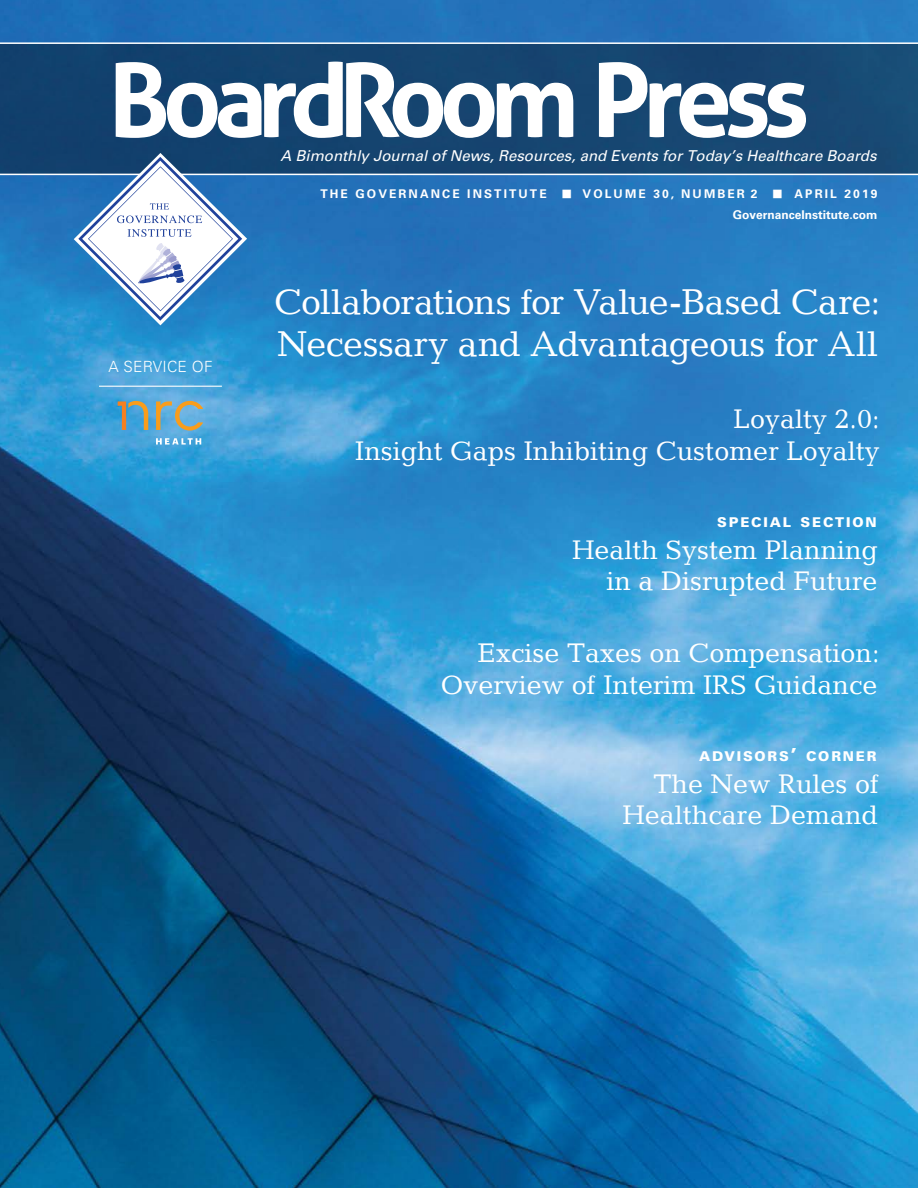
<style>
.page{position:relative;width:918px;height:1188px;background:#fff}
.page>*{position:absolute;margin:0;border:0;box-sizing:border-box;transform-origin:0 0}
.t1{font:700 102px "Aller";letter-spacing:-.08em;color:#fff}
.coverSubhead{font:36px/42px "Candida LT";letter-spacing:-.02em;color:#fff}
.coverSubhead-2{font:27px/31.5px "Candida LT";color:#fff;text-align:right}
.t2{font:300 15.45px "Univers LT Std";letter-spacing:.015em;color:#fff}
.body{font:italic 15px "Univers LT Std";color:#fff}
.coverSubhead-3{font:900 13.5px "Univers LT Std";letter-spacing:.135em;color:#fff}
.body-2{font:700 12px "Univers LT Std";letter-spacing:.175em;color:#fff}
.body-3{font:700 12px "Univers LT Std";color:#fff}
.s1{font-size:18px}
</style>
<div class="page">
<div style="left:0;top:0;width:918px;height:1188px;background:#000;opacity:.95"></div>
<div style="left:0;top:42px;width:918px;height:133px;background:#154470"></div>
<svg style="left:156px;top:438px;width:45px;height:7px"></svg>
<svg style="left:156px;top:401px;width:47px;height:30px"></svg>
<svg style="left:118px;top:401px;width:30px;height:29px"></svg>
<hr style="left:99px;top:386px;width:123px;height:1px;background:#fff">
<svg style="left:74px;top:153px;width:173px;height:172px"></svg>
<svg style="left:563px;top:190px;width:8px;height:8px"></svg>
<svg style="left:773px;top:190px;width:9px;height:8px"></svg>
<p class="t1" style="left:108px;top:38px;width:703px">BoardRoom Press</p>
<p class="body" style="left:281px;top:147px;width:597px">A Bimonthly Journal of News, Resources, and Events for Today’s Healthcare Boards</p>
<p class="t2" style="left:108px;top:357px;width:106px">A SERVICE OF</p>
<p class="body-2" style="left:320px;top:187px;width:228px">THE GOVERNANCE INSTITUTE</p>
<p class="body-2" style="left:583px;top:187px;width:176px">VOLUME 30, NUMBER 2</p>
<p class="body-2" style="left:795px;top:187px;width:84px">APRIL 2019</p>
<p class="body-3" style="left:733px;top:208px;width:146px">GovernanceInstitute.com</p>
<p class="coverSubhead" style="left:274px;top:281px;width:608px">Collaborations for Value-Based Care:<br>Necessary and Advantageous for All</p>
<p class="coverSubhead-2" style="left:355px;top:403px;width:526px">Loyalty 2.0:<br>Insight Gaps Inhibiting Customer Loyalty</p>
<p class="coverSubhead-3" style="left:717px;top:514px;width:161px">SPECIAL SECTION</p>
<p class="coverSubhead-2" style="left:572px;top:534px;width:308px">Health System Planning in a Disrupted Future</p>
<p class="coverSubhead-2" style="left:441px;top:637px;width:440px">Excise Taxes on Compensation:<br>Overview of Interim IRS Guidance</p>
<p class="coverSubhead-3" style="left:699px;top:748px;width:179px">ADVISORS<span class="s1">’</span> CORNER</p>
<p class="coverSubhead-2" style="left:622px;top:768px;width:258px">The New Rules of<br>Healthcare Demand</p>
</div>
